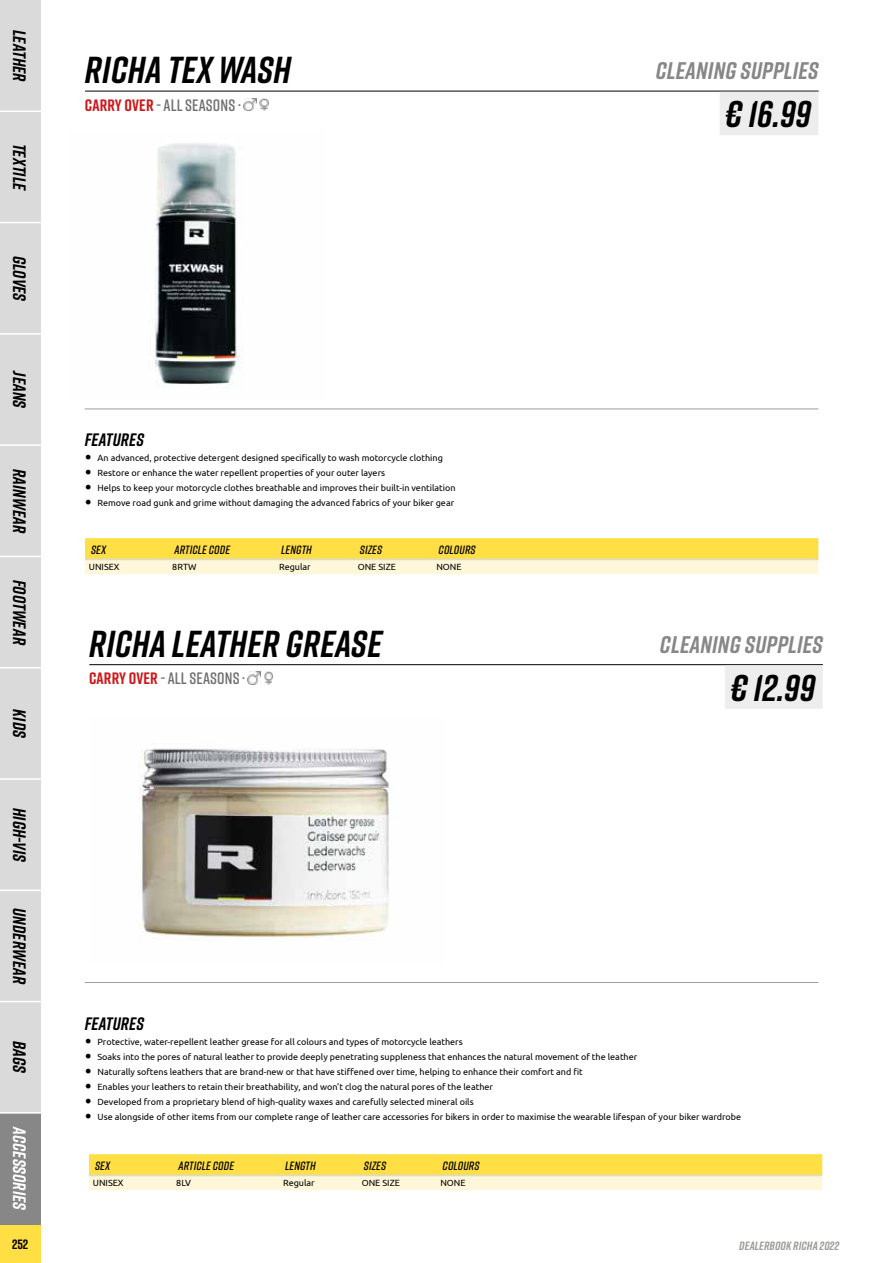
<style>
.page{position:relative;width:893px;height:1263px;background:#fff}
.page>*{position:absolute;margin:0;border:0;box-sizing:border-box;transform-origin:0 0}
.t1{font:italic 700 37.5px "Rift";letter-spacing:.01em;color:#000}
.t2{font:italic 700 37.2px "Rift";color:#000}
.t3{font:italic 700 24px "Rift";letter-spacing:.01em;color:#878787}
.t4{font:italic 700 18px "Rift";letter-spacing:.01em;color:#000}
.t5{font:italic 700 18px "Rift";color:#fff}
.t6{font:600 16.5px "Rift";letter-spacing:.01em;color:#706f6f}
.t7{font:700 13.5px "Rift";color:#000}
.t8{font:italic 600 12px "Rift";letter-spacing:.01em;color:#000}
.t9{font:italic 700 12px "Rift";letter-spacing:.01em;color:#9d9d9c}
.t10{font:9px "Ubuntu";color:#020203}
.t11{font:9px "Ubuntu";color:#000}
.s1{font-weight:700;color:#cd1719}
.s2{font-family:"Minion Pro";font-size:18px;color:#000}
.s3{color:#ededed}
</style>
<div class="page">
<div style="left:0;top:1224px;width:40px;height:39px;background:#ffdf43"></div>
<div style="left:0;top:0;width:40px;height:111px;background:#dadada"></div>
<div style="left:0;top:111px;width:40px;height:112px;background:#dadada"></div>
<div style="left:0;top:223px;width:40px;height:111px;background:#dadada"></div>
<div style="left:0;top:334px;width:40px;height:111px;background:#dadada"></div>
<div style="left:0;top:445px;width:40px;height:111px;background:#dadada"></div>
<div style="left:0;top:556px;width:40px;height:112px;background:#dadada"></div>
<div style="left:0;top:668px;width:40px;height:111px;background:#dadada"></div>
<div style="left:0;top:779px;width:40px;height:111px;background:#dadada"></div>
<div style="left:0;top:890px;width:40px;height:111px;background:#dadada"></div>
<div style="left:0;top:1001px;width:40px;height:112px;background:#dadada"></div>
<div style="left:0;top:1113px;width:40px;height:111px;background:#878787"></div>
<hr style="left:0;top:111px;width:41px;height:1px;background:#fff">
<hr style="left:0;top:222px;width:41px;height:1px;background:#fff">
<hr style="left:0;top:333px;width:41px;height:2px;background:#fff">
<hr style="left:0;top:444px;width:41px;height:2px;background:#fff">
<hr style="left:0;top:556px;width:41px;height:1px;background:#fff">
<hr style="left:0;top:667px;width:41px;height:1px;background:#fff">
<hr style="left:0;top:778px;width:41px;height:2px;background:#fff">
<hr style="left:0;top:889px;width:41px;height:2px;background:#fff">
<hr style="left:0;top:1001px;width:41px;height:1px;background:#fff">
<hr style="left:0;top:1112px;width:41px;height:1px;background:#fff">
<hr style="left:85px;top:91px;width:734px;height:1px;background:#000">
<svg style="left:244px;top:98px;width:25px;height:13px"></svg>
<hr style="left:85px;top:409px;width:733px;height:1px;background:#9d9d9c">
<div style="left:720px;top:92px;width:98px;height:43px;background:#ededed"></div>
<img style="left:155px;top:143px;width:87px;height:244px">
<hr style="left:89px;top:664px;width:734px;height:1px;background:#000">
<svg style="left:248px;top:672px;width:25px;height:12px"></svg>
<hr style="left:85px;top:982px;width:733px;height:1px;background:#9d9d9c">
<div style="left:725px;top:665px;width:98px;height:44px;background:#ededed"></div>
<img style="left:139px;top:748px;width:251px;height:193px">
<svg style="left:85px;top:538px;width:733px;height:36px;background:#fee881"></svg>
<hr style="left:85px;top:559px;width:83px;height:1px;background:#dadada">
<hr style="left:168px;top:559px;width:107px;height:1px;background:#dadada">
<hr style="left:275px;top:559px;width:79px;height:1px;background:#dadada">
<hr style="left:354px;top:559px;width:79px;height:1px;background:#dadada">
<hr style="left:433px;top:559px;width:385px;height:1px;background:#dadada">
<svg style="left:89px;top:1154px;width:733px;height:36px;background:#fee881"></svg>
<hr style="left:89px;top:1175px;width:83px;height:1px;background:#dadada">
<hr style="left:172px;top:1175px;width:107px;height:1px;background:#dadada">
<hr style="left:279px;top:1175px;width:79px;height:1px;background:#dadada">
<hr style="left:358px;top:1175px;width:78px;height:1px;background:#dadada">
<hr style="left:436px;top:1175px;width:386px;height:1px;background:#dadada">
<h3 class="t4" style="left:32px;top:30px;width:54px;rotate:90deg">LEATHER</h3>
<h3 class="t4" style="left:32px;top:144px;width:49px;rotate:90deg">TEXTILE</h3>
<h3 class="t4" style="left:32px;top:256px;width:47px;rotate:90deg">GLOVES</h3>
<h3 class="t4" style="left:32px;top:371px;width:39px;rotate:90deg">JEANS</h3>
<h3 class="t4" style="left:32px;top:469px;width:66px;rotate:90deg">RAINWEAR</h3>
<h3 class="t4" style="left:32px;top:579px;width:67px;rotate:90deg">FOOTWEAR</h3>
<h3 class="t4" style="left:32px;top:709px;width:30px;rotate:90deg">KIDS</h3>
<h3 class="t4" style="left:32px;top:808px;width:56px;rotate:90deg">HIGH-VIS</h3>
<h3 class="t4" style="left:32px;top:908px;width:78px;rotate:90deg">UNDERWEAR</h3>
<h3 class="t4" style="left:32px;top:1041px;width:34px;rotate:90deg">BAGS</h3>
<h3 class="t5" style="left:32px;top:1127px;width:84px;rotate:90deg">ACCESSORIES</h3>
<h1 class="t1" style="left:85px;top:43px;width:208px">RICHA TEX WASH</h1>
<h3 class="t6" style="left:85px;top:93px;width:158px"><span class="s1">CARRY OVER</span> - ALL SEASONS ·</h3>
<h3 class="t4" style="left:85px;top:427px;width:61px">FEATURES</h3>
<p class="t10" style="left:85px;top:452px;width:360px"><span class="s2">•</span> An advanced, protective detergent designed specifically to wash motorcycle clothing</p>
<p class="t10" style="left:85px;top:467px;width:302px"><span class="s2">•</span> Restore or enhance the water repellent properties of your outer layers</p>
<p class="t10" style="left:85px;top:482px;width:372px"><span class="s2">•</span> Helps to keep your motorcycle clothes breathable and improves their built-in ventilation</p>
<p class="t10" style="left:85px;top:497px;width:371px"><span class="s2">•</span> Remove road gunk and grime without damaging the advanced fabrics of your biker gear</p>
<h3 class="t8" style="left:91px;top:541px;width:16px">SEX</h3>
<h3 class="t8" style="left:175px;top:541px;width:57px">ARTICLE CODE</h3>
<h3 class="t8" style="left:281px;top:541px;width:32px">LENGTH</h3>
<h3 class="t8" style="left:360px;top:541px;width:24px">SIZES</h3>
<h3 class="t8" style="left:439px;top:541px;width:38px">COLOURS</h3>
<p class="t11" style="left:89px;top:562px;width:32px">UNISEX</p>
<p class="t11" style="left:172px;top:562px;width:26px">8RTW</p>
<p class="t11" style="left:279px;top:562px;width:33px">Regular</p>
<p class="t11" style="left:358px;top:562px;width:40px">ONE SIZE</p>
<p class="t11" style="left:436px;top:562px;width:27px">NONE</p>
<h1 class="t1" style="left:89px;top:617px;width:294px">RICHA LEATHER GREASE</h1>
<h3 class="t6" style="left:89px;top:667px;width:158px"><span class="s1">CARRY OVER</span> - ALL SEASONS ·</h3>
<h3 class="t3" style="left:656px;top:54px;width:164px">CLEANING SUPPLIES</h3>
<h2 class="t2" style="left:726px;top:88px;width:94px">€ 16.99<span class="s3">.</span></h2>
<h3 class="t3" style="left:660px;top:627px;width:164px">CLEANING SUPPLIES</h3>
<h2 class="t2" style="left:731px;top:661px;width:93px">€ 12.99<span class="s3">.</span></h2>
<h3 class="t4" style="left:85px;top:1011px;width:61px">FEATURES</h3>
<p class="t10" style="left:85px;top:1037px;width:380px"><span class="s2">•</span> Protective, water-repellent leather grease for all colours and types of motorcycle leathers</p>
<p class="t10" style="left:85px;top:1052px;width:554px"><span class="s2">•</span> Soaks into the pores of natural leather to provide deeply penetrating suppleness that enhances the natural movement of the leather</p>
<p class="t10" style="left:85px;top:1067px;width:500px"><span class="s2">•</span> Naturally softens leathers that are brand-new or that have stiffened over time, helping to enhance their comfort and fit</p>
<p class="t10" style="left:85px;top:1082px;width:410px"><span class="s2">•</span> Enables your leathers to retain their breathability, and won’t clog the natural pores of the leather</p>
<p class="t10" style="left:85px;top:1097px;width:390px"><span class="s2">•</span> Developed from a proprietary blend of high-quality waxes and carefully selected mineral oils</p>
<p class="t10" style="left:85px;top:1112px;width:658px"><span class="s2">•</span> Use alongside of other items from our complete range of leather care accessories for bikers in order to maximise the wearable lifespan of your biker wardrobe</p>
<h3 class="t8" style="left:95px;top:1157px;width:16px">SEX</h3>
<h3 class="t8" style="left:179px;top:1157px;width:57px">ARTICLE CODE</h3>
<h3 class="t8" style="left:285px;top:1157px;width:32px">LENGTH</h3>
<h3 class="t8" style="left:364px;top:1157px;width:24px">SIZES</h3>
<h3 class="t8" style="left:443px;top:1157px;width:38px">COLOURS</h3>
<p class="t11" style="left:93px;top:1178px;width:32px">UNISEX</p>
<p class="t11" style="left:176px;top:1178px;width:16px">8LV</p>
<p class="t11" style="left:283px;top:1178px;width:33px">Regular</p>
<p class="t11" style="left:362px;top:1178px;width:40px">ONE SIZE</p>
<p class="t11" style="left:440px;top:1178px;width:27px">NONE</p>
<h3 class="t7" style="left:12px;top:1234px;width:18px">252</h3>
<h3 class="t9" style="left:739px;top:1237px;width:101px">DEALERBOOK RICHA 2022</h3>
</div>
